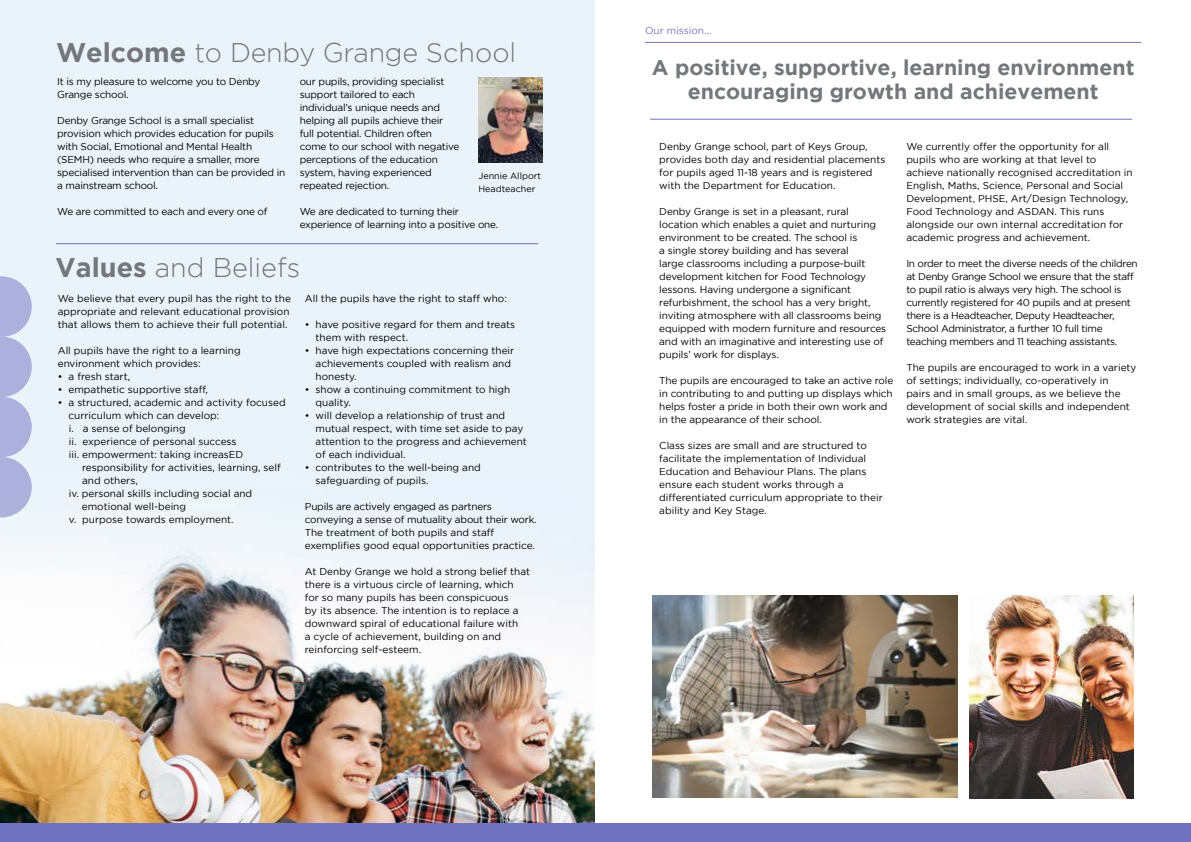
<style>
.page{position:relative;width:1191px;height:842px;background:#fff}
.page>*{position:absolute;margin:0;border:0;box-sizing:border-box;transform-origin:0 0}
.t1{font:700 284.4px "Foco";color:#000}
.t2{font:300 26.9px "Gotham";color:#74777b}
.t3{font:700 21.2px/24px "Gotham";color:#74777b;text-align:center}
.t4{font:10px/13px "Gotham";letter-spacing:-.01em;color:#000}
.t5{font:10px/13px "Gotham";letter-spacing:-.03em;color:#000}
.t6{font:10px "Gotham";color:#7173c1}
.t7{font:9px/13px "Gotham";color:#000}
.s1{font-weight:700}
</style>
<div class="page">
<img style="left:0;top:0;width:595px;height:823px">
<hr style="left:650px;top:119px;width:482px;height:1px;background:#7173c1">
<hr style="left:645px;top:42px;width:496px;height:1px;background:#7173c1">
<div style="left:0;top:823px;width:1191px;height:19px;background:#7173c1"></div>
<hr style="left:56px;top:243px;width:482px;height:1px;background:#7173c1">
<svg style="left:0;top:276px;width:32px;height:241px;background:#b8bee2"></svg>
<img style="left:652px;top:595px;width:305px;height:203px">
<img style="left:969px;top:595px;width:164px;height:204px">
<img style="left:478px;top:78px;width:64px;height:85px">
<h2 class="t2" style="left:56px;top:38px;width:462px"><span class="s1">Welcome</span> to Denby Grange School</h2>
<p class="t4" style="left:57px;top:75px;width:205px">It is my pleasure to welcome you to Denby<br>Grange school.</p>
<p class="t4" style="left:57px;top:114px;width:230px">Denby Grange School is a small specialist provision which provides education for pupils with Social, Emotional and Mental Health (SEMH) needs who require a smaller, more specialised intervention than can be provided in a mainstream school.</p>
<p class="t4" style="left:57px;top:205px;width:212px">We are committed to each and every one of</p>
<p class="t4" style="left:300px;top:75px;width:161px">our pupils, providing specialist support tailored to each individual’s unique needs and helping all pupils achieve their full potential. Children often come to our school with negative perceptions of the education system, having experienced repeated rejection.</p>
<p class="t4" style="left:300px;top:205px;width:200px">We are dedicated to turning their experience of learning into a positive one.</p>
<p class="t7" style="left:478px;top:169px;width:64px">Jennie Allport<br>Headteacher</p>
<h2 class="t2" style="left:56px;top:253px;width:246px"><span class="s1">Values</span> and Beliefs</h2>
<p class="t4" style="left:58px;top:292px;width:235px">We believe that every pupil has the right to the appropriate and relevant educational provision that allows them to achieve their full potential.</p>
<p class="t4" style="left:58px;top:344px;width:184px">All pupils have the right to a learning environment which provides:</p>
<p class="t4" style="left:58px;top:370px;width:74px">• a fresh start,</p>
<p class="t4" style="left:58px;top:383px;width:152px">• empathetic supportive staff,</p>
<p class="t4" style="left:69px;top:396px;width:219px;text-indent:-11px">• a structured, academic and activity focused curriculum which can develop:<br>i. a sense of belonging<br>ii. experience of personal success<br>iii. empowerment: taking increasED</p>
<p class="t4" style="left:82px;top:461px;width:200px">responsibility for activities, learning, self</p>
<p class="t4" style="left:82px;top:474px;width:57px">and others,</p>
<p class="t4" style="left:69px;top:487px;width:185px">iv. personal skills including social and</p>
<p class="t4" style="left:82px;top:500px;width:106px">emotional well-being</p>
<p class="t4" style="left:69px;top:513px;width:166px">v. purpose towards employment.</p>
<p class="t4" style="left:305px;top:292px;width:204px">All the pupils have the right to staff who:</p>
<p class="t4" style="left:315px;top:318px;width:201px;text-indent:-11px">• have positive regard for them and treats them with respect.</p>
<p class="t4" style="left:315px;top:344px;width:200px;text-indent:-11px">• have high expectations concerning their achievements coupled with realism and honesty.</p>
<p class="t4" style="left:315px;top:383px;width:196px;text-indent:-11px">• show a continuing commitment to high quality.</p>
<p class="t4" style="left:315px;top:409px;width:213px;text-indent:-11px">• will develop a relationship of trust and mutual respect, with time set aside to pay attention to the progress and achievement of each individual.</p>
<p class="t4" style="left:315px;top:461px;width:167px;text-indent:-11px">• contributes to the well-being and safeguarding of pupils.</p>
<p class="t4" style="left:305px;top:500px;width:233px">Pupils are actively engaged as partners conveying a sense of mutuality about their work.<br>The treatment of both pupils and staff exemplifies good equal opportunities practice.</p>
<p class="t4" style="left:305px;top:565px;width:227px">At Denby Grange we hold a strong belief that there is a virtuous circle of learning, which for so many pupils has been conspicuous<br>by its absence. The intention is to replace a downward spiral of educational failure with<br>a cycle of achievement, building on and reinforcing self-esteem.</p>
<p class="t6" style="left:645px;top:25px;width:68px">Our mission...</p>
<h3 class="t3" style="left:652px;top:55px;width:484px">A positive, supportive, learning environment encouraging growth and achievement</h3>
<p class="t4" style="left:659px;top:140px;width:228px">Denby Grange school, part of Keys Group, provides both day and residential placements for pupils aged 11-18 years and is registered with the Department for Education.</p>
<p class="t4" style="left:659px;top:205px;width:228px">Denby Grange is set in a pleasant, rural location which enables a quiet and nurturing environment to be created. The school is<br>a single storey building and has several<br>large classrooms including a purpose-built development kitchen for Food Technology lessons. Having undergone a significant refurbishment, the school has a very bright, inviting atmosphere with all classrooms being equipped with modern furniture and resources and with an imaginative and interesting use of pupils’ work for displays.</p>
<p class="t4" style="left:659px;top:374px;width:235px">The pupils are encouraged to take an active role in contributing to and putting up displays which helps foster a pride in both their own work and in the appearance of their school.</p>
<p class="t4" style="left:659px;top:439px;width:225px">Class sizes are small and are structured to facilitate the implementation of Individual Education and Behaviour Plans. The plans ensure each student works through a differentiated curriculum appropriate to their ability and Key Stage.</p>
<h1 class="t1" style="left:978px;top:253px;width:536px;rotate:90deg">grou</h1>
<p class="t4" style="left:906px;top:140px;width:228px">We currently offer the opportunity for all pupils who are working at that level to achieve nationally recognised accreditation in English, Maths, Science, Personal and Social Development, PHSE, Art/Design Technology, Food Technology and ASDAN. This runs alongside our own internal accreditation for academic progress and achievement.</p>
<p class="t5" style="left:906px;top:257px;width:233px">In order to meet the diverse needs of the children at Denby Grange School we ensure that the staff to pupil ratio is always very high. The school is currently registered for 40 pupils and at present there is a Headteacher, Deputy Headteacher, School Administrator, a further 10 full time teaching members and 11 teaching assistants.</p>
<p class="t4" style="left:906px;top:361px;width:232px">The pupils are encouraged to work in a variety of settings; individually, co-operatively in<br>pairs and in small groups, as we believe the development of social skills and independent work strategies are vital.</p>
</div>
